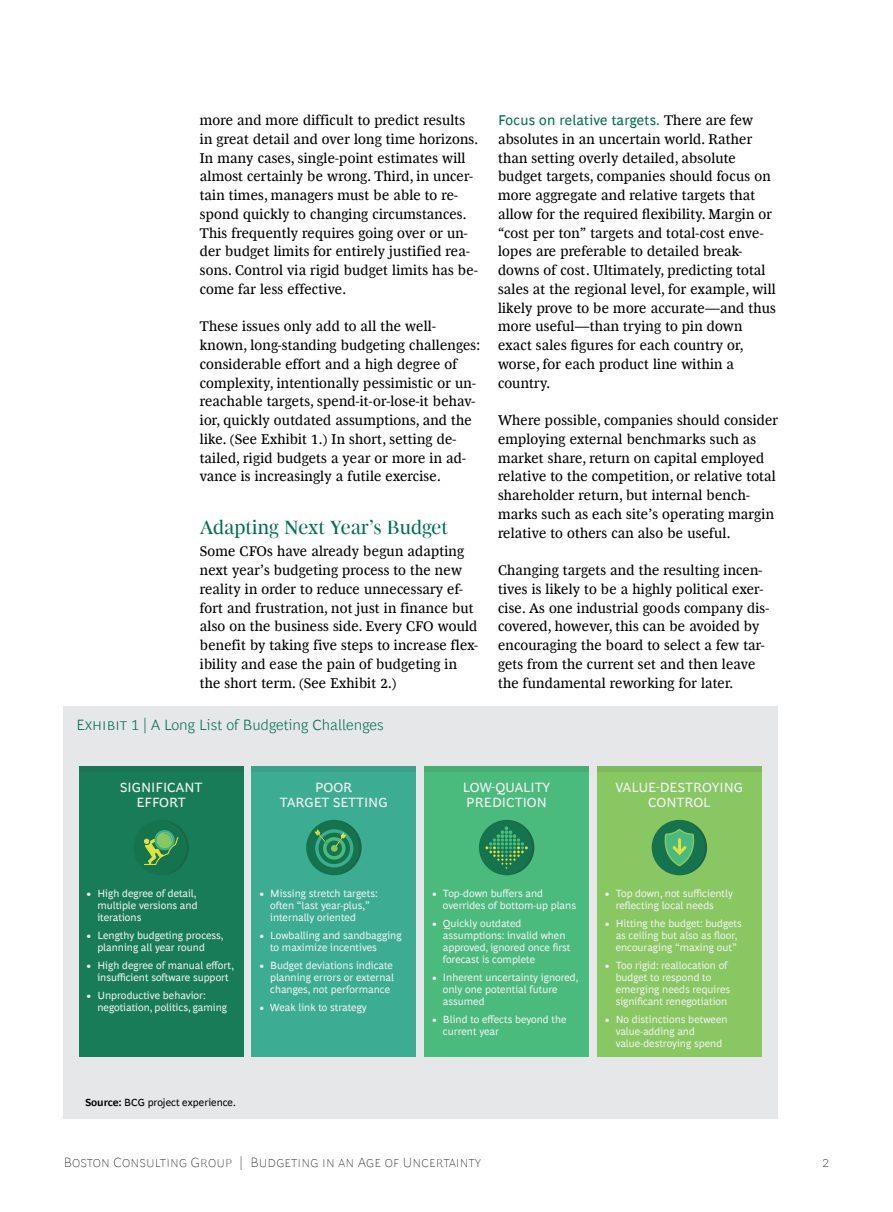
<style>
.page{position:relative;width:893px;height:1212px;background:#fff}
.page>*{position:absolute;margin:0;border:0;box-sizing:border-box;transform-origin:0 0}
.t1{font:19.5px "Henderson BCG Serif Head";letter-spacing:.005em;color:#006f51}
.t2{font:300 15px "Henderson BCG Sans";letter-spacing:.005em;color:#006f51}
.t3{font:14.25px/18.8px "Henderson BCG Serif";letter-spacing:.015em;color:#000}
.t4{font:14.25px "Henderson BCG Sans";letter-spacing:.015em;color:#006f51}
.t5{font:13.5px/15px "Henderson BCG Sans";color:#f2f2f3;text-align:center}
.t6{font:100 13.5px "Henderson BCG Sans";letter-spacing:.01em;color:#000}
.t7{font:10.5px/12px "Henderson BCG Sans";color:#f2f2f3}
.t8{font:10.5px "Henderson BCG Sans";color:#000}
.s1{font-family:"Henderson BCG Serif";color:#000}
.s2{font-weight:700}
</style>
<div class="page">
<div style="left:64px;top:706px;width:714px;height:413px;background:#e6e7e8"></div>
<div style="left:79px;top:766px;width:164px;height:291px;background:#197c58"></div>
<div style="left:252px;top:766px;width:164px;height:291px;background:#3cad93"></div>
<div style="left:424px;top:766px;width:165px;height:291px;background:#4bba7d"></div>
<div style="left:597px;top:766px;width:164px;height:291px;background:#88c762"></div>
<div style="left:133px;top:820px;width:56px;height:55px;background:#15744e;border-radius:50%"></div>
<svg style="left:144px;top:820px;width:45px;height:55px"></svg>
<div style="left:306px;top:820px;width:56px;height:55px;background:#15744e;border-radius:50%"></div>
<div style="left:479px;top:820px;width:55px;height:55px;background:#15744e;border-radius:50%"></div>
<div style="left:79px;top:766px;width:164px;height:6px;background:#1b7454"></div>
<div style="left:252px;top:766px;width:164px;height:6px;background:#3ba189"></div>
<div style="left:424px;top:766px;width:165px;height:6px;background:#48ac75"></div>
<div style="left:597px;top:766px;width:164px;height:6px;background:#7fb85d"></div>
<svg style="left:314px;top:820px;width:48px;height:55px"></svg>
<svg style="left:485px;top:820px;width:49px;height:55px"></svg>
<div style="left:652px;top:820px;width:55px;height:55px;background:#15744e;border-radius:50%"></div>
<svg style="left:664px;top:819px;width:43px;height:56px"></svg>
<p class="t3" style="left:200px;top:110px;width:280px">more and more difficult to predict results in great detail and over long time horizons.<br>In many cases, single-point estimates will almost certainly be wrong. Third, in uncer&shy;tain times, managers must be able to re&shy;spond quickly to changing circumstances.<br>This frequently requires going over or un&shy;der budget limits for entirely justified rea&shy;sons. Control via rigid budget limits has be&shy;come far less effective.</p>
<p class="t3" style="left:200px;top:316px;width:282px">These issues only add to all the well&shy;known, long-standing budgeting challenges: considerable effort and a high degree of complexity, intentionally pessimistic or un&shy;reachable targets, spend-it-or-lose-it behav&shy;ior, quickly outdated assumptions, and the like. (See Exhibit 1.) In short, setting de&shy;tailed, rigid budgets a year or more in ad&shy;vance is increasingly a futile exercise.</p>
<h1 class="t1" style="left:200px;top:512px;width:250px">Adapting Next Year’s Budget</h1>
<p class="t3" style="left:200px;top:541px;width:279px">Some CFOs have already begun adapting next year’s budgeting process to the new reality in order to reduce unnecessary ef&shy;fort and frustration, not just in finance but also on the business side. Every CFO would benefit by taking five steps to increase flex&shy;ibility and ease the pain of budgeting in the short term. (See Exhibit 2.)</p>
<p class="t2" style="left:77px;top:714px;width:309px">Exhibit 1 | A Long List of Budgeting Challenges</p>
<p class="t4" style="left:498px;top:110px;width:257px">Focus on relative targets. <span class="s1">There are few</span></p>
<p class="t3" style="left:498px;top:128px;width:279px">absolutes in an uncertain world. Rather than setting overly detailed, absolute budget targets, companies should focus on more aggregate and relative targets that allow for the required flexibility. Margin or “cost per ton” targets and total-cost enve&shy;lopes are preferable to detailed break&shy;downs of cost. Ultimately, predicting total sales at the regional level, for example, will likely prove to be more accurate—and thus more useful—than trying to pin down exact sales figures for each country or, worse, for each product line within a country.</p>
<p class="t3" style="left:498px;top:410px;width:282px">Where possible, companies should consider employing external benchmarks such as market share, return on capital employed relative to the competition, or relative total shareholder return, but internal bench&shy;marks such as each site’s operating margin relative to others can also be useful.</p>
<p class="t3" style="left:498px;top:560px;width:273px">Changing targets and the resulting incen&shy;tives is likely to be a highly political exer&shy;cise. As one industrial goods company dis&shy;covered, however, this can be avoided by encouraging the board to select a few tar&shy;gets from the current set and then leave the fundamental reworking for later.</p>
<p class="t5" style="left:120px;top:779px;width:84px">SIGNIFICANT<br>EFFORT</p>
<p class="t5" style="left:280px;top:779px;width:109px">POOR<br>TARGET SETTING</p>
<p class="t5" style="left:463px;top:779px;width:89px;text-align:left">LOW-QUALITY<br>PREDICTION</p>
<p class="t5" style="left:616px;top:779px;width:129px">VALUE-DESTROYING<br>CONTROL</p>
<p class="t7" style="left:97px;top:886px;width:102px;text-align:justify;text-indent:-11px">• High degree of detail, multiple versions and iterations</p>
<p class="t7" style="left:97px;top:928px;width:128px;text-indent:-11px">• Lengthy budgeting process, planning all year round</p>
<p class="t7" style="left:87px;top:958px;width:149px;text-align:center">• High degree of manual effort, insufficient software support</p>
<p class="t7" style="left:97px;top:988px;width:131px;text-indent:-11px">• Unproductive behavior: negotiation, politics, gaming</p>
<p class="t7" style="left:270px;top:886px;width:109px;text-indent:-11px">• Missing stretch targets: often “last year-plus,” internally oriented</p>
<p class="t7" style="left:270px;top:928px;width:133px;text-indent:-11px">• Lowballing and sandbagging to maximize incentives</p>
<p class="t7" style="left:270px;top:958px;width:125px;text-align:justify;text-indent:-11px">• Budget deviations indicate planning errors or external changes, not performance</p>
<p class="t7" style="left:259px;top:1000px;width:109px">• Weak link to strategy</p>
<p class="t8" style="left:85px;top:1095px;width:152px"><span class="s2">Source:</span> BCG project experience.</p>
<p class="t7" style="left:443px;top:886px;width:135px;text-indent:-11px">• Top-down buffers and overrides of bottom-up plans</p>
<p class="t7" style="left:443px;top:916px;width:129px;text-indent:-11px">• Quickly outdated assumptions: invalid when approved, ignored once first forecast is complete</p>
<p class="t7" style="left:443px;top:970px;width:137px;text-indent:-11px">• Inherent uncertainty ignored, only one potential future assumed</p>
<p class="t7" style="left:443px;top:1012px;width:125px;text-indent:-11px">• Blind to effects beyond the current year</p>
<p class="t7" style="left:616px;top:886px;width:119px;text-indent:-11px">• Top down, not sufficiently reflecting local needs</p>
<p class="t7" style="left:605px;top:916px;width:138px;text-align:center">• Hitting the budget: budgets as ceiling but also as floor, encouraging “maxing out”</p>
<p class="t7" style="left:616px;top:958px;width:116px;text-indent:-11px">• Too rigid: reallocation of budget to respond to emerging needs requires significant renegotiation</p>
<p class="t7" style="left:616px;top:1012px;width:114px;text-indent:-11px">• No distinctions between value-adding and value-destroying spend</p>
<p class="t6" style="left:64px;top:1152px;width:419px">Boston Consulting Group | Budgeting in an Age of Uncertainty</p>
<p class="t6" style="left:822px;top:1152px;width:9px">2</p>
</div>
